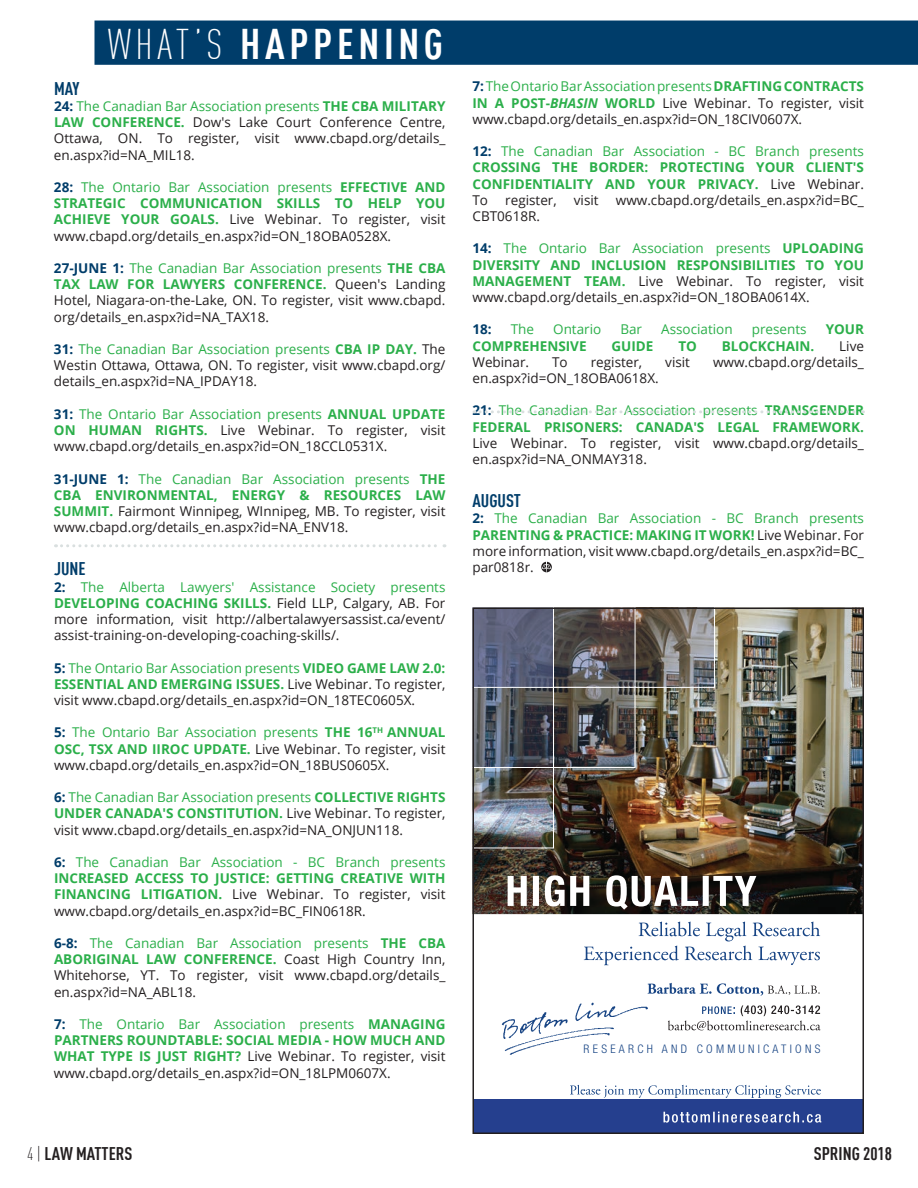
<style>
.page{position:relative;width:918px;height:1188px;background:#fff}
.page>*{position:absolute;margin:0;border:0;box-sizing:border-box;transform-origin:0 0}
.t1{font:700 condensed 42px "DIN Offc";letter-spacing:.11em;color:#fff}
.t2{font:700 condensed 18px "DIN Offc";color:#231f20}
.t3{font:700 condensed 18px "DIN Offc";color:#003d6a}
.t4{font:13.5px/16.2px "Open Sans";color:#231f20;text-align:justify}
.t5{font:700 13.5px/16.2px "Open Sans";color:#2baf4a;text-align:justify}
.t6{font:13.5px "Open Sans";color:#2baf4a}
.t7{font:700 13.5px "Open Sans";color:#003d6a}
.t8{font:300 condensed 11.85px "Helvetica Neue";letter-spacing:.28em;color:#174484}
.s1{font-weight:300}
.s2{font-weight:700;color:#003d6a}
.s3{color:#2baf4a}
.s4{font-weight:700;color:#2baf4a}
.s5{font-weight:700;font-style:italic;color:#2baf4a}
.s6{color:#003d6a}
.s7{font-weight:400}
.s8{font-weight:400;color:#231f20}
</style>
<div class="page">
<div style="left:95px;top:21px;width:822px;height:43px;background:#003d6a"></div>
<div style="left:94px;top:21px;width:824px;height:44px;border:2px solid #003d6a"></div>
<svg style="left:56px;top:544px;width:389px;height:3px"></svg>
<svg style="left:541px;top:562px;width:11px;height:10px"></svg>
<svg style="left:474px;top:410px;width:389px;height:3px"></svg>
<div style="left:473px;top:1099px;width:391px;height:35px;background:#253f8e"></div>
<img style="left:475px;top:611px;width:386px;height:303px">
<img style="left:475px;top:611px;width:240px;height:238px">
<div style="left:472px;top:608px;width:392px;height:526px;border:2px solid #231f20"></div>
<svg style="left:584px;top:922px;width:236px;height:43px"></svg>
<svg style="left:508px;top:875px;width:248px;height:35px"></svg>
<svg style="left:668px;top:1005px;width:153px;height:25px"></svg>
<svg style="left:648px;top:983px;width:172px;height:13px"></svg>
<img style="left:501px;top:992px;width:150px;height:63px">
<svg style="left:663px;top:1112px;width:158px;height:11px"></svg>
<svg style="left:570px;top:1085px;width:251px;height:13px"></svg>
<h1 class="t1" style="left:108px;top:18px;width:337px"><span class="s1">WHAT’S</span> HAPPENING</h1>
<h2 class="t3" style="left:54px;top:77px;width:27px">MAY</h2>
<p class="t4" style="left:54px;top:98px;width:393px"><span class="s2">24:</span> <span class="s3">The Canadian Bar Association presents</span> <span class="s4">THE CBA MILITARY LAW CONFERENCE.</span> Dow's Lake Court Conference Centre, Ottawa, ON. To register, visit www.cbapd.org/details_ en.aspx?id=NA_MIL18.</p>
<p class="t4" style="left:54px;top:179px;width:393px"><span class="s2">28:</span> <span class="s3">The Ontario Bar Association presents</span> <span class="s4">EFFECTIVE AND STRATEGIC COMMUNICATION SKILLS TO HELP YOU ACHIEVE YOUR GOALS.</span> Live Webinar. To register, visit www.cbapd.org/details_en.aspx?id=ON_18OBA0528X.</p>
<p class="t4" style="left:54px;top:260px;width:393px"><span class="s2">27-JUNE 1:</span> <span class="s3">The Canadian Bar Association presents</span> <span class="s4">THE CBA TAX LAW FOR LAWYERS CONFERENCE.</span> Queen's Landing Hotel, Niagara-on-the-Lake, ON. To register, visit www.cbapd. org/details_en.aspx?id=NA_TAX18.</p>
<p class="t4" style="left:54px;top:341px;width:393px"><span class="s2">31:</span> <span class="s3">The Canadian Bar Association presents</span> <span class="s4">CBA IP DAY.</span> The Westin Ottawa, Ottawa, ON. To register, visit www.cbapd.org/ details_en.aspx?id=NA_IPDAY18.</p>
<p class="t4" style="left:54px;top:405px;width:393px"><span class="s2">31:</span> <span class="s3">The Ontario Bar Association presents</span> <span class="s4">ANNUAL UPDATE ON HUMAN RIGHTS.</span> Live Webinar. To register, visit www.cbapd.org/details_en.aspx?id=ON_18CCL0531X.</p>
<p class="t4" style="left:54px;top:470px;width:393px"><span class="s2">31-JUNE 1:</span> <span class="s3">The Canadian Bar Association presents</span> <span class="s4">THE CBA ENVIRONMENTAL, ENERGY &amp; RESOURCES LAW SUMMIT.</span> Fairmont Winnipeg, WInnipeg, MB. To register, visit www.cbapd.org/details_en.aspx?id=NA_ENV18.</p>
<h2 class="t3" style="left:54px;top:558px;width:33px">JUNE</h2>
<p class="t4" style="left:54px;top:578px;width:393px"><span class="s2">2:</span> <span class="s3">The Alberta Lawyers' Assistance Society presents </span><span class="s4">DEVELOPING COACHING SKILLS.</span> Field LLP, Calgary, AB. For more information, visit http://albertalawyersassist.ca/event/ assist-training-on-developing-coaching-skills/.</p>
<p class="t4" style="left:54px;top:659px;width:393px"><span class="s2">5:</span> <span class="s3">The Ontario Bar Association presents</span> <span class="s4">VIDEO GAME LAW 2.0:<br>ESSENTIAL AND EMERGING ISSUES.</span> Live Webinar. To register, visit www.cbapd.org/details_en.aspx?id=ON_18TEC0605X.</p>
<p class="t4" style="left:54px;top:724px;width:393px"><span class="s2">5:</span> <span class="s3">The Ontario Bar Association presents</span> <span class="s4">THE 16</span><sup>TH</sup> <span class="s4">ANNUAL OSC, TSX AND IIROC UPDATE.</span> Live Webinar. To register, visit www.cbapd.org/details_en.aspx?id=ON_18BUS0605X.</p>
<p class="t4" style="left:54px;top:789px;width:393px"><span class="s2">6:</span> <span class="s3">The Canadian Bar Association presents</span> <span class="s4">COLLECTIVE RIGHTS UNDER CANADA'S CONSTITUTION.</span> Live Webinar. To register, visit www.cbapd.org/details_en.aspx?id=NA_ONJUN118.</p>
<p class="t4" style="left:54px;top:854px;width:393px"><span class="s2">6:</span> <span class="s3">The Canadian Bar Association - BC Branch presents </span><span class="s4">INCREASED ACCESS TO JUSTICE: GETTING CREATIVE WITH FINANCING LITIGATION.</span> Live Webinar. To register, visit www.cbapd.org/details_en.aspx?id=BC_FIN0618R.</p>
<p class="t4" style="left:54px;top:935px;width:393px"><span class="s2">6-8:</span> <span class="s3">The Canadian Bar Association presents</span> <span class="s4">THE CBA ABORIGINAL LAW CONFERENCE.</span> Coast High Country Inn, Whitehorse, YT. To register, visit www.cbapd.org/details_ en.aspx?id=NA_ABL18.</p>
<p class="t4" style="left:54px;top:1016px;width:393px"><span class="s2">7:</span> <span class="s3">The Ontario Bar Association presents</span> <span class="s4">MANAGING PARTNERS ROUNDTABLE: SOCIAL MEDIA - HOW MUCH AND WHAT TYPE IS JUST RIGHT?</span> Live Webinar. To register, visit www.cbapd.org/details_en.aspx?id=ON_18LPM0607X.</p>
<p class="t4" style="left:472px;top:78px;width:393px"><span class="s2">7:</span><span class="s3">The Ontario Bar Association presents</span> <span class="s4">DRAFTING CONTRACTS IN A POST-</span><span class="s5">BHASIN</span> <span class="s4">WORLD</span> Live Webinar. To register, visit www.cbapd.org/details_en.aspx?id=ON_18CIV0607X.</p>
<p class="t5" style="left:473px;top:143px;width:393px"><span class="s6">12:</span> <span class="s7">The Canadian Bar Association - BC Branch presents </span>CROSSING THE BORDER: PROTECTING YOUR CLIENT'S CONFIDENTIALITY AND YOUR PRIVACY. <span class="s8">Live Webinar.<br>To</span></p>
<p class="t4" style="left:505px;top:191px;width:53px">register,</p>
<p class="t4" style="left:574px;top:191px;width:26px">visit</p>
<p class="t4" style="left:616px;top:191px;width:250px">www.cbapd.org/details_en.aspx?id=BC_</p>
<p class="t4" style="left:473px;top:208px;width:69px">CBT0618R.</p>
<p class="t4" style="left:473px;top:240px;width:393px"><span class="s2">14:</span> <span class="s3">The Ontario Bar Association presents</span> <span class="s4">UPLOADING DIVERSITY AND INCLUSION RESPONSIBILITIES TO YOU MANAGEMENT TEAM.</span> Live Webinar. To register, visit www.cbapd.org/details_en.aspx?id=ON_18OBA0614X.</p>
<p class="t7" style="left:473px;top:320px;width:21px">18:</p>
<p class="t6" style="left:511px;top:320px;width:25px">The</p>
<p class="t6" style="left:553px;top:320px;width:50px">Ontario</p>
<p class="t6" style="left:620px;top:320px;width:23px">Bar</p>
<p class="t6" style="left:661px;top:320px;width:73px">Association</p>
<p class="t6" style="left:752px;top:320px;width:56px">presents</p>
<p class="t5" style="left:826px;top:321px;width:40px">YOUR</p>
<p class="t5" style="left:473px;top:337px;width:116px">COMPREHENSIVE</p>
<p class="t5" style="left:612px;top:337px;width:43px">GUIDE</p>
<p class="t5" style="left:678px;top:337px;width:20px">TO</p>
<p class="t5" style="left:722px;top:337px;width:94px">BLOCKCHAIN.</p>
<p class="t4" style="left:839px;top:337px;width:26px">Live</p>
<p class="t4" style="left:473px;top:353px;width:58px">Webinar.</p>
<p class="t4" style="left:552px;top:353px;width:17px">To</p>
<p class="t4" style="left:591px;top:353px;width:53px">register,</p>
<p class="t4" style="left:665px;top:353px;width:26px">visit</p>
<p class="t4" style="left:713px;top:353px;width:152px">www.cbapd.org/details_</p>
<p class="t4" style="left:473px;top:370px;width:188px">en.aspx?id=ON_18OBA0618X.</p>
<p class="t5" style="left:473px;top:402px;width:393px"><span class="s6">21:</span> <span class="s7">The Canadian Bar Association presents</span> TRANSGENDER<br>FEDERAL PRISONERS: CANADA'S LEGAL FRAMEWORK.</p>
<p class="t4" style="left:473px;top:434px;width:393px">Live Webinar. To register, visit www.cbapd.org/details_ en.aspx?id=NA_ONMAY318.</p>
<h2 class="t3" style="left:472px;top:490px;width:50px">AUGUST</h2>
<p class="t4" style="left:472px;top:510px;width:393px"><span class="s2">2:</span> <span class="s3">The Canadian Bar Association - BC Branch presents </span><span class="s4">PARENTING &amp; PRACTICE: MAKING IT WORK!</span> Live Webinar. For more information, visit www.cbapd.org/details_en.aspx?id=BC_ par0818r.</p>
<p class="t8" style="left:584px;top:1042px;width:238px">RESEARCH AND COMMUNICATIONS</p>
<h2 class="t2" style="left:27px;top:1142px;width:107px"><span class="s1">4 |</span> LAW MATTERS</h2>
<h2 class="t2" style="left:814px;top:1142px;width:80px">SPRING 2018</h2>
</div>
